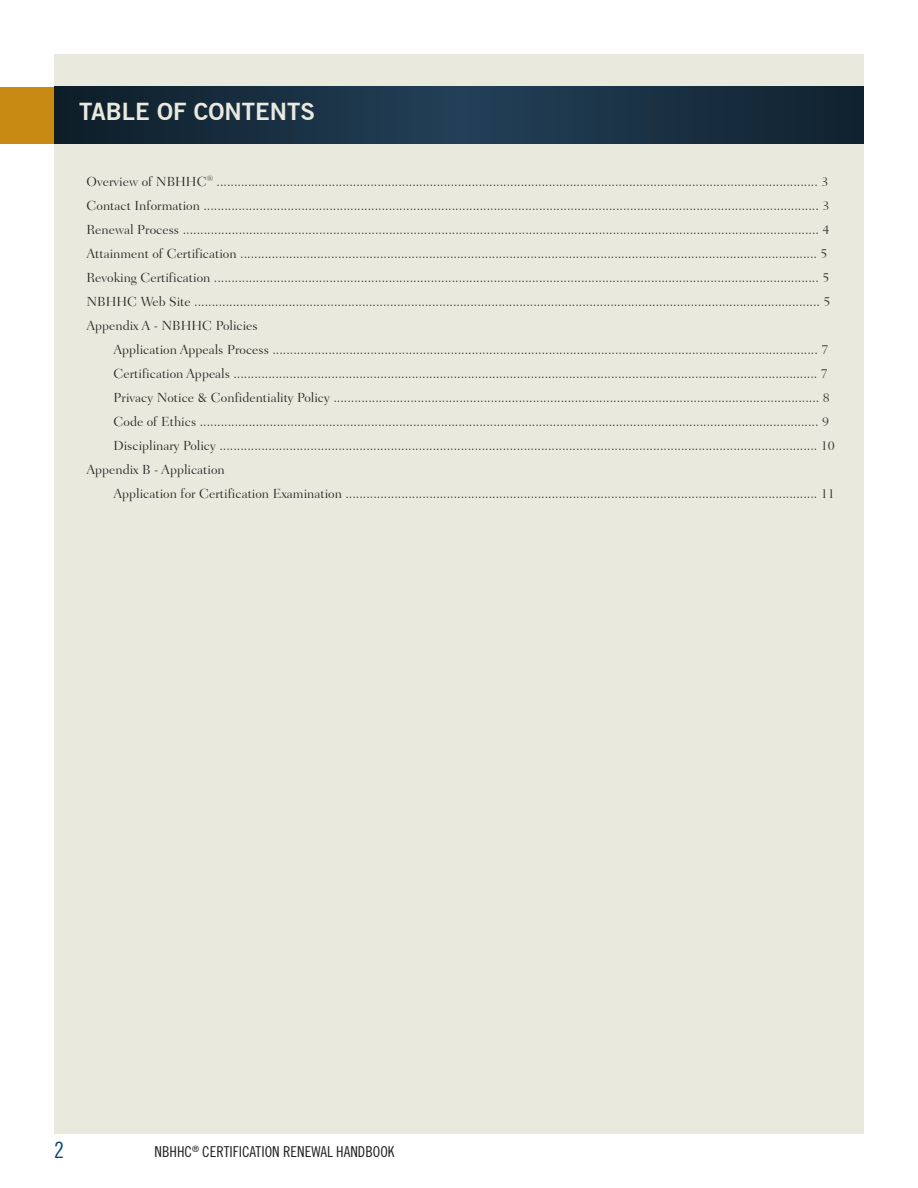
<style>
.page{position:relative;width:918px;height:1188px;background:#fff}
.page>*{position:absolute;margin:0;border:0;box-sizing:border-box;transform-origin:0 0}
.Bar_Headings{font:700 24px "Trade Gothic No.2";color:#e9e9dd}
.Text_Headers{font:22.5px "Trade Gothic Cond Eighteen";color:#00447b}
.t1{font:15px "Trade Gothic Cond Eighteen";color:#231f20}
.Body_Text{font:300 13.5px "Fairfield LH45";color:#231f20}
</style>
<div class="page">
<div style="left:54px;top:54px;width:810px;height:1080px;background:#e9e9dd"></div>
<svg style="left:54px;top:87px;width:810px;height:57px;background:#182f41"></svg>
<div style="left:0;top:87px;width:54px;height:57px;background:#c88a13"></div>
<p class="Bar_Headings" style="left:79px;top:96px;width:238px">TABLE OF CONTENTS</p>
<p class="Body_Text" style="left:87px;top:174px;width:743px">Overview of NBHHC<sup>®</sup> ............................................................................................................................................................................ 3</p>
<p class="Body_Text" style="left:87px;top:198px;width:744px">Contact Information ................................................................................................................................................................................ 3</p>
<p class="Body_Text" style="left:87px;top:222px;width:745px">Renewal Process ...................................................................................................................................................................................... 4</p>
<p class="Body_Text" style="left:87px;top:246px;width:743px">Attainment of Certification ..................................................................................................................................................................... 5</p>
<p class="Body_Text" style="left:87px;top:270px;width:744px">Revoking Certification ............................................................................................................................................................................. 5</p>
<p class="Body_Text" style="left:87px;top:294px;width:746px">NBHHC Web Site ................................................................................................................................................................................... 5</p>
<p class="Body_Text" style="left:87px;top:318px;width:173px">Appendix A - NBHHC Policies</p>
<p class="Body_Text" style="left:114px;top:342px;width:716px">Application Appeals Process ............................................................................................................................................................ 7</p>
<p class="Body_Text" style="left:114px;top:366px;width:716px">Certification Appeals ....................................................................................................................................................................... 7</p>
<p class="Body_Text" style="left:114px;top:390px;width:718px">Privacy Notice &amp; Confidentiality Policy ........................................................................................................................................... 8</p>
<p class="Body_Text" style="left:114px;top:414px;width:717px">Code of Ethics ................................................................................................................................................................................. 9</p>
<p class="Body_Text" style="left:114px;top:438px;width:723px">Disciplinary Policy ........................................................................................................................................................................... 10</p>
<p class="Body_Text" style="left:87px;top:462px;width:140px">Appendix B - Application</p>
<p class="Body_Text" style="left:114px;top:486px;width:723px">Application for Certification Examination ....................................................................................................................................... 11</p>
<p class="Text_Headers" style="left:54px;top:1137px;width:11px">2</p>
<p class="t1" style="left:154px;top:1143px;width:242px">NBHHC<sup>®</sup> CERTIFICATION RENEWAL HANDBOOK</p>
</div>
